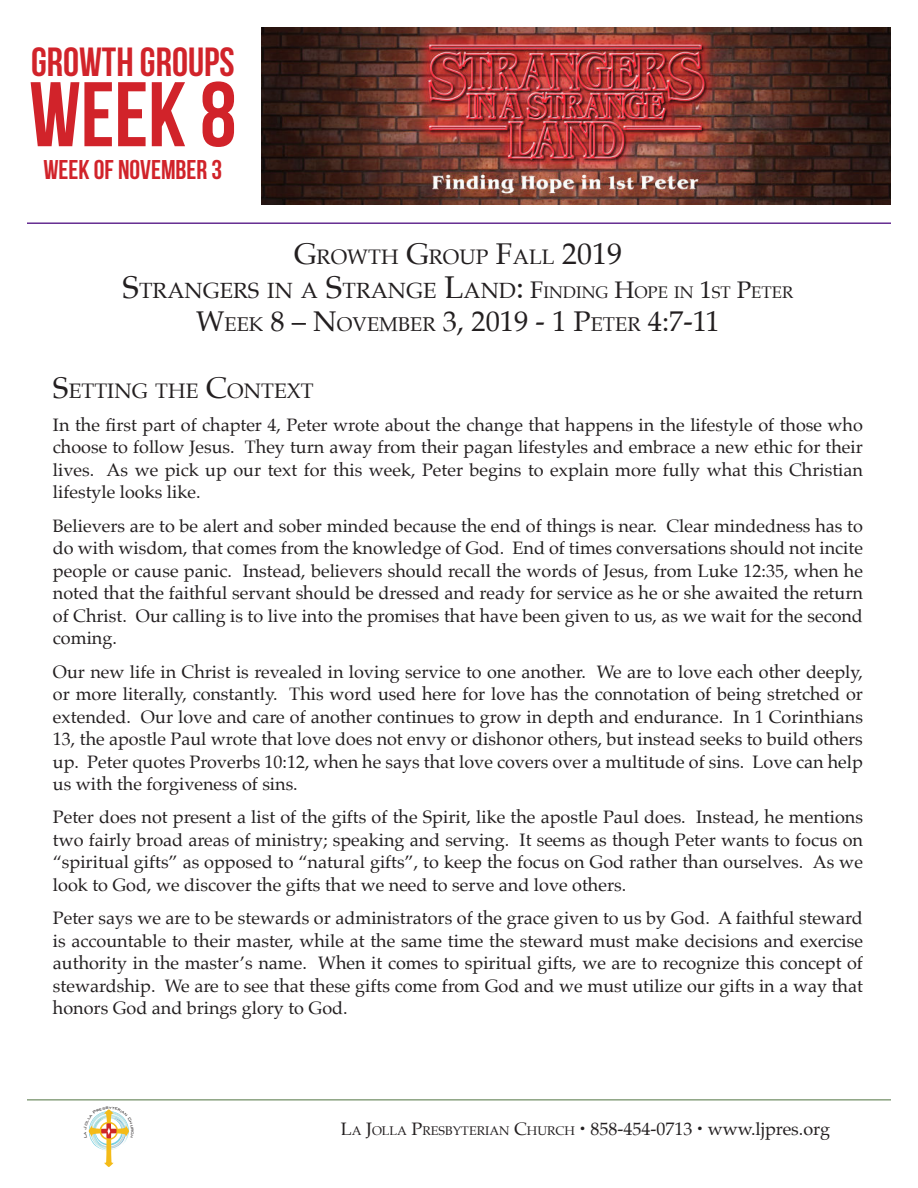
<style>
.page{position:relative;width:918px;height:1188px;background:#fff}
.page>*{position:absolute;margin:0;border:0;box-sizing:border-box;transform-origin:0 0}
.t1{font:700 91.5px "Bebas Neue";color:#d1232a}
.t2{font:700 40.5px "Bebas Neue";color:#d1232a}
.t3{font:28.5px "Palatino";color:#231f20}
.t4{font:700 27px "Bebas Neue";color:#d1232a}
.t5{font:22.05px "Palatino";color:#231f20}
.t6{font:21px "Palatino";color:#231f20}
.t7{font:18px/22.5px "Palatino";color:#231f20;text-align:justify}
.s1{font-size:30px}
.s2{font-size:31.5px}
.s3{font-size:24px}
.s4{font-size:16.8px}
.s5{font-size:19.95px}
.s6{font-style:inherit}
.s7{font-size:12.6px}
</style>
<div class="page">
<img style="left:261px;top:27px;width:630px;height:177px">
<hr style="left:27px;top:222px;width:864px;height:2px;background:#652d91">
<hr style="left:27px;top:1099px;width:864px;height:2px;background:#8aa280">
<svg style="left:88px;top:1109px;width:41px;height:58px"></svg>
<h2 class="t2" style="left:31px;top:38px;width:205px">GROWTH GROUPS</h2>
<h1 class="t1" style="left:29px;top:61px;width:209px">WEEK 8</h1>
<h3 class="t4" style="left:43px;top:154px;width:180px">WEEK OF NOVEMBER 3</h3>
<p class="t6" style="left:294px;top:250px;width:330px"><span class="s1">G</span>ROWTH <span class="s1">G</span>ROUP <span class="s1">F</span>ALL <span class="s1">2019</span></p>
<p class="t5" style="left:123px;top:282px;width:672px"><span class="s2">S</span>TRANGERS IN A <span class="s2">S</span>TRANGE <span class="s2">L</span>AND<span class="s2">:</span> <span class="s3">F</span><span class="s4">INDING</span> <span class="s3">H</span><span class="s4">OPE IN</span> <span class="s3">1</span><span class="s4">ST</span> <span class="s3">P</span><span class="s4">ETER</span></p>
<h3 class="t3" style="left:196px;top:311px;width:525px">W<span class="s5">EEK</span> 8 – N<span class="s5">OVEMBER</span> 3, 2019 - 1 P<span class="s5">ETER</span> 4:7-11</h3>
<p class="t6" style="left:53px;top:383px;width:262px"><span class="s1">S</span>ETTING THE <span class="s1">C</span>ONTEXT</p>
<p class="t7" style="left:53px;top:413px;width:811px">In the first part of chapter 4, Peter wrote about the change that happens in the lifestyle of those who choose to follow Jesus. They turn away from their pagan lifestyles and embrace a new ethic for their lives. As we pick up our text for this week, Peter begins to explain more fully what this Christian lifestyle looks like.</p>
<p class="t7" style="left:53px;top:514px;width:812px">Believers are to be alert and sober minded because the end of things is near. Clear mindedness has to do with wisdom, that comes from the knowledge of God. End of times conversations should not incite people or cause panic. Instead, believers should recall the words of Jesus, from Luke 12:35, when he noted that the faithful servant should be dressed and ready for service as he or she awaited the return of Christ. Our calling is to live into the promises that have been given to us, as we wait for the second coming.</p>
<p class="t7" style="left:53px;top:660px;width:812px">Our new life in Christ is revealed in loving service to one another. We are to love each other deeply, or more literally, constantly. This word used here for love has the connotation of being stretched or extended. Our love and care of another continues to grow in depth and endurance. In 1 Corinthians 13, the apostle Paul wrote that love does not envy or dishonor others, but instead seeks to build others up. Peter quotes Proverbs 10:12, when he says that love covers over a multitude of sins. Love can help us with the forgiveness of sins.</p>
<p class="t7" style="left:53px;top:806px;width:812px">Peter does not present a list of the gifts of the Spirit, like the apostle Paul does. Instead, he mentions two fairly broad areas of ministry; speaking and serving. It seems as though Peter wants to focus on “spiritual gifts” as opposed to “natural gifts”, to keep the focus on God rather than ourselves. As we look to God, we discover the gifts that we need to serve and love others.</p>
<p class="t7" style="left:53px;top:907px;width:812px">Peter says we are to be stewards or administrators of the grace given to us by God. A faithful steward is accountable to their master, while at the same time the steward must make decisions and exercise authority in the master’s name. When it comes to spiritual gifts, we are to recognize this concept of stewardship. We are to see that these gifts come from God and we must utilize our gifts in a way that honors God and brings glory to God.</p>
<p class="t7" style="left:341px;top:1118px;width:491px"><span class="s6">L</span><span class="s7">A</span> <span class="s6">J</span><span class="s7">OLLA</span> <span class="s6">P</span><span class="s7">RESBYTERIAN</span> <span class="s6">C</span><span class="s7">HURCH</span> <sup>•</sup> 858-454-0713 <sup>•</sup> www.ljpres.org</p>
</div>
